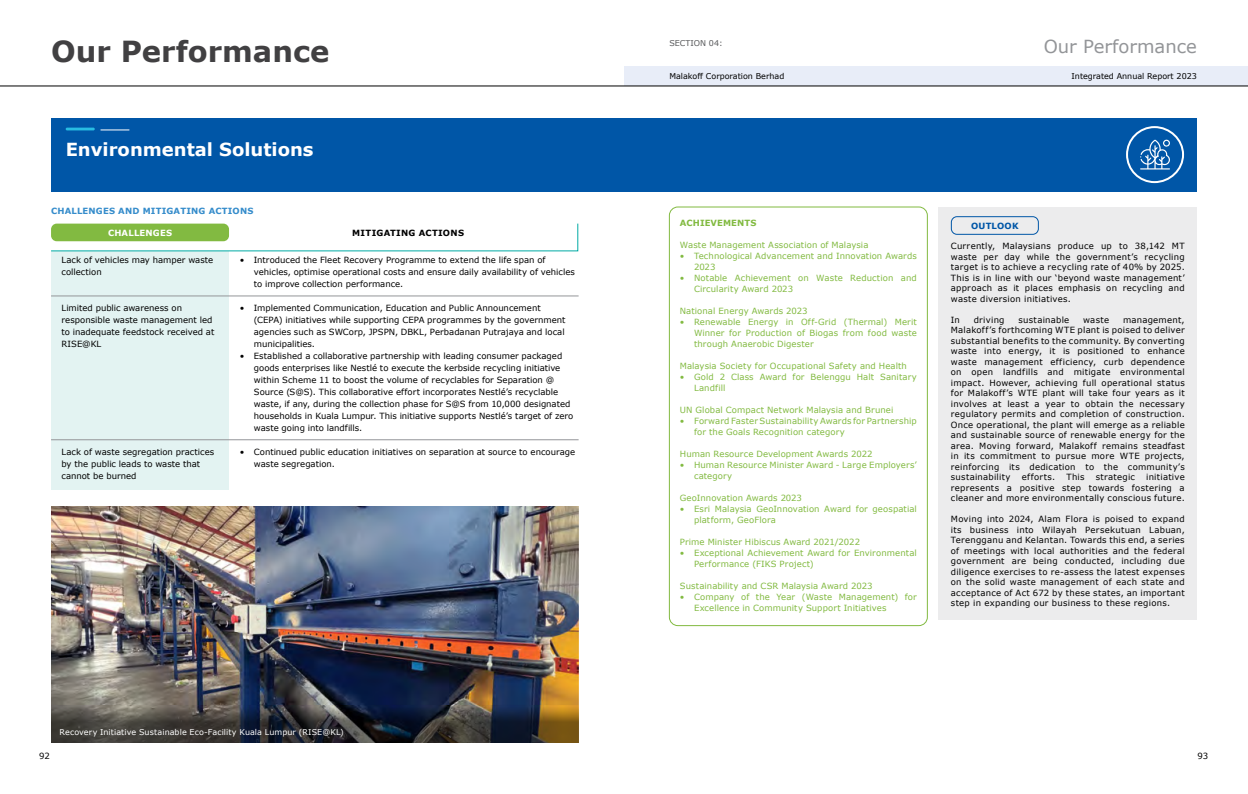
<style>
.page{position:relative;width:1248px;height:794px;background:#fff}
.page>*{position:absolute;margin:0;border:0;box-sizing:border-box;transform-origin:0 0}
.t1{font:700 29px "Verdana";color:#414042}
.t2{font:700 18px "Verdana";color:#fff}
.t3{font:18px "Verdana";color:#939598}
.t4{font:8.5px/10.5px "Verdana";color:#000}
.t5{font:8.5px/11px "Verdana";letter-spacing:.01em;color:#82ba41}
.t6{font:700 8.5px "Verdana";letter-spacing:.02em;color:#358ccb}
.t7{font:8.5px "Verdana";letter-spacing:.03em;color:#000}
.t8{font:700 8.5px "Verdana";letter-spacing:.035em;color:#000}
.t9{font:700 8.5px "Verdana";letter-spacing:.01em;color:#82ba41}
.t10{font:700 8.5px "Verdana";letter-spacing:.02em;color:#fff}
.t11{font:8.5px "Verdana";letter-spacing:.045em;color:#000}
.t12{font:700 8.5px "Verdana";letter-spacing:.02em;color:#0056a7}
.t13{font:8px "Verdana";letter-spacing:.01em;color:#fff}
.t14{font:8px "Verdana";color:#000}
.t15{font:8px "Verdana";color:#58595b}
</style>
<div class="page">
<div style="left:624px;top:67px;width:623px;height:19px;background:#e8edf8"></div>
<hr style="left:0;top:86px;width:624px;height:1px;background:#000">
<hr style="left:624px;top:86px;width:623px;height:1px;background:#000">
<div style="left:51px;top:118px;width:1145px;height:73px;background:#0056a7"></div>
<hr style="left:66px;top:128px;width:29px;height:2px;background:#28bde2">
<svg style="left:100px;top:129px;width:29px;height:1px"></svg>
<div style="left:51px;top:251px;width:178px;height:238px;background:#e3f3f2"></div>
<svg style="left:51px;top:223px;width:527px;height:28px"></svg>
<hr style="left:51px;top:296px;width:527px;height:1px;background:#939598">
<hr style="left:51px;top:439px;width:527px;height:1px;background:#939598">
<div style="left:938px;top:207px;width:258px;height:412px;background:#ececed"></div>
<div style="left:951px;top:216px;width:87px;height:18px;border:1px solid #0056a7;border-radius:6px"></div>
<div style="left:669px;top:207px;width:258px;height:419px;border:1px solid #82ba41;border-radius:9px"></div>
<div style="left:1125px;top:126px;width:58px;height:57px;border:2px solid #fff;border-radius:50%"></div>
<svg style="left:1140px;top:140px;width:29px;height:29px"></svg>
<img style="left:51px;top:506px;width:527px;height:193px">
<svg style="left:51px;top:699px;width:527px;height:44px;background:#403e3c"></svg>
<h1 class="t1" style="left:51px;top:32px;width:280px">Our Performance</h1>
<h2 class="t3" style="left:1043px;top:35px;width:155px">Our Performance</h2>
<p class="t15" style="left:669px;top:38px;width:55px">SECTION 04:</p>
<p class="t14" style="left:669px;top:71px;width:116px">Malakoff Corporation Berhad</p>
<p class="t14" style="left:1071px;top:71px;width:127px">Integrated Annual Report 2023</p>
<h2 class="t2" style="left:66px;top:138px;width:249px">Environmental Solutions</h2>
<p class="t6" style="left:51px;top:205px;width:204px">CHALLENGES AND MITIGATING ACTIONS</p>
<p class="t10" style="left:108px;top:227px;width:65px">CHALLENGES</p>
<p class="t8" style="left:352px;top:227px;width:113px">MITIGATING ACTIONS</p>
<p class="t4" style="left:61px;top:254px;width:153px;line-height:12px">Lack of vehicles may hamper waste collection</p>
<p class="t4" style="left:254px;top:254px;width:322px;line-height:12px;text-indent:-14px">• Introduced the Fleet Recovery Programme to extend the life span of vehicles, optimise operational costs and ensure daily availability of vehicles to improve collection performance.</p>
<p class="t4" style="left:254px;top:302px;width:313px;line-height:12px;text-indent:-14px">• Implemented Communication, Education and Public Announcement (CEPA) initiatives while supporting CEPA programmes by the government agencies such as SWCorp, JPSPN, DBKL, Perbadanan Putrajaya and local municipalities.</p>
<p class="t4" style="left:254px;top:350px;width:321px;line-height:12px;text-indent:-14px">• Established a collaborative partnership with leading consumer packaged goods enterprises like Nestlé to execute the kerbside recycling initiative within Scheme 11 to boost the volume of recyclables for Separation @ Source (S@S). This collaborative effort incorporates Nestlé’s recyclable waste, if any, during the collection phase for S@S from 10,000 designated households in Kuala Lumpur. This initiative supports Nestlé’s target of zero waste going into landfills.</p>
<p class="t4" style="left:254px;top:446px;width:323px;line-height:12px;text-indent:-14px">• Continued public education initiatives on separation at source to encourage waste segregation.</p>
<p class="t4" style="left:61px;top:302px;width:154px;line-height:12px">Limited public awareness on responsible waste management led to inadequate feedstock received at<br>RISE@KL</p>
<p class="t4" style="left:61px;top:446px;width:154px;line-height:12px">Lack of waste segregation practices by the public leads to waste that cannot be burned</p>
<p class="t13" style="left:60px;top:727px;width:286px">Recovery Initiative Sustainable Eco-Facility Kuala Lumpur (RISE@KL)</p>
<p class="t9" style="left:679px;top:217px;width:78px">ACHIEVEMENTS</p>
<p class="t5" style="left:679px;top:239px;width:190px">Waste Management Association of Malaysia</p>
<p class="t5" style="left:694px;top:250px;width:224px;text-indent:-14px">• Technological Advancement and Innovation Awards<br>2023</p>
<p class="t5" style="left:694px;top:272px;width:224px;text-indent:-14px">• Notable Achievement on Waste Reduction and<br>Circularity Award 2023</p>
<p class="t5" style="left:679px;top:305px;width:129px">National Energy Awards 2023</p>
<p class="t5" style="left:694px;top:316px;width:224px;text-align:justify;text-indent:-14px">• Renewable Energy in Off-Grid (Thermal) Merit Winner for Production of Biogas from food waste through Anaerobic Digester</p>
<p class="t5" style="left:679px;top:360px;width:228px">Malaysia Society for Occupational Safety and Health</p>
<p class="t5" style="left:694px;top:371px;width:224px;text-indent:-14px">• Gold 2 Class Award for Belenggu Halt Sanitary<br>Landfill</p>
<p class="t5" style="left:679px;top:404px;width:215px">UN Global Compact Network Malaysia and Brunei</p>
<p class="t5" style="left:694px;top:415px;width:224px;text-indent:-14px">• Forward Faster Sustainability Awards for Partnership for the Goals Recognition category</p>
<p class="t5" style="left:679px;top:448px;width:194px">Human Resource Development Awards 2022</p>
<p class="t5" style="left:694px;top:459px;width:224px;text-indent:-14px">• Human Resource Minister Award - Large Employers’ category</p>
<p class="t5" style="left:679px;top:492px;width:124px">GeoInnovation Awards 2023</p>
<p class="t5" style="left:694px;top:503px;width:224px;text-indent:-14px">• Esri Malaysia GeoInnovation Award for geospatial platform, GeoFlora</p>
<p class="t5" style="left:679px;top:536px;width:182px">Prime Minister Hibiscus Award 2021/2022</p>
<p class="t5" style="left:694px;top:547px;width:224px;text-indent:-14px">• Exceptional Achievement Award for Environmental<br>Performance (FIKS Project)</p>
<p class="t5" style="left:679px;top:580px;width:194px">Sustainability and CSR Malaysia Award 2023</p>
<p class="t5" style="left:694px;top:591px;width:224px;text-indent:-14px">• Company of the Year (Waste Management) for<br>Excellence in Community Support Initiatives</p>
<p class="t12" style="left:971px;top:220px;width:49px">OUTLOOK</p>
<p class="t4" style="left:950px;top:241px;width:235px;text-align:justify">Currently, Malaysians produce up to 38,142 MT waste per day while the government’s recycling target is to achieve a recycling rate of 40% by 2025.<br>This is in line with our ‘beyond waste management’ approach as it places emphasis on recycling and waste diversion initiatives.</p>
<p class="t4" style="left:950px;top:314px;width:11px">In</p>
<p class="t7" style="left:973px;top:314px;width:32px">driving</p>
<p class="t7" style="left:1018px;top:314px;width:52px">sustainable</p>
<p class="t4" style="left:1083px;top:314px;width:27px">waste</p>
<p class="t4" style="left:950px;top:314px;width:235px;text-align:justify;text-indent:172px">management, Malakoff’s forthcoming WTE plant is poised to deliver substantial benefits to the community. By converting waste into energy, it is positioned to enhance waste management efficiency, curb dependence on open landfills and mitigate environmental impact. However, achieving full operational status for Malakoff’s WTE plant will take four years as it involves at least a year to obtain the necessary regulatory permits and completion of construction.<br>Once operational, the plant will emerge as a reliable and sustainable source of renewable energy for the area. Moving forward, Malakoff remains steadfast in its commitment to pursue more WTE projects, reinforcing its dedication to the community’s sustainability</p>
<p class="t11" style="left:1021px;top:472px;width:35px">efforts.</p>
<p class="t4" style="left:1066px;top:472px;width:20px">This</p>
<p class="t7" style="left:1095px;top:472px;width:41px">strategic</p>
<p class="t4" style="left:950px;top:472px;width:235px;text-align:justify;text-indent:195px">initiative represents a positive step towards fostering a cleaner and more environmentally conscious future.</p>
<p class="t4" style="left:950px;top:514px;width:235px;text-align:justify">Moving into 2024, Alam Flora is poised to expand its business into Wilayah Persekutuan Labuan, Terengganu and Kelantan. Towards this end, a series of meetings with local authorities and the federal government are being conducted, including due diligence exercises to re-assess the latest expenses on the solid waste management of each state and acceptance of Act 672 by these states, an important step in expanding our business to these regions.</p>
<p class="t4" style="left:39px;top:750px;width:12px">92</p>
<p class="t4" style="left:1197px;top:750px;width:12px">93</p>
</div>
